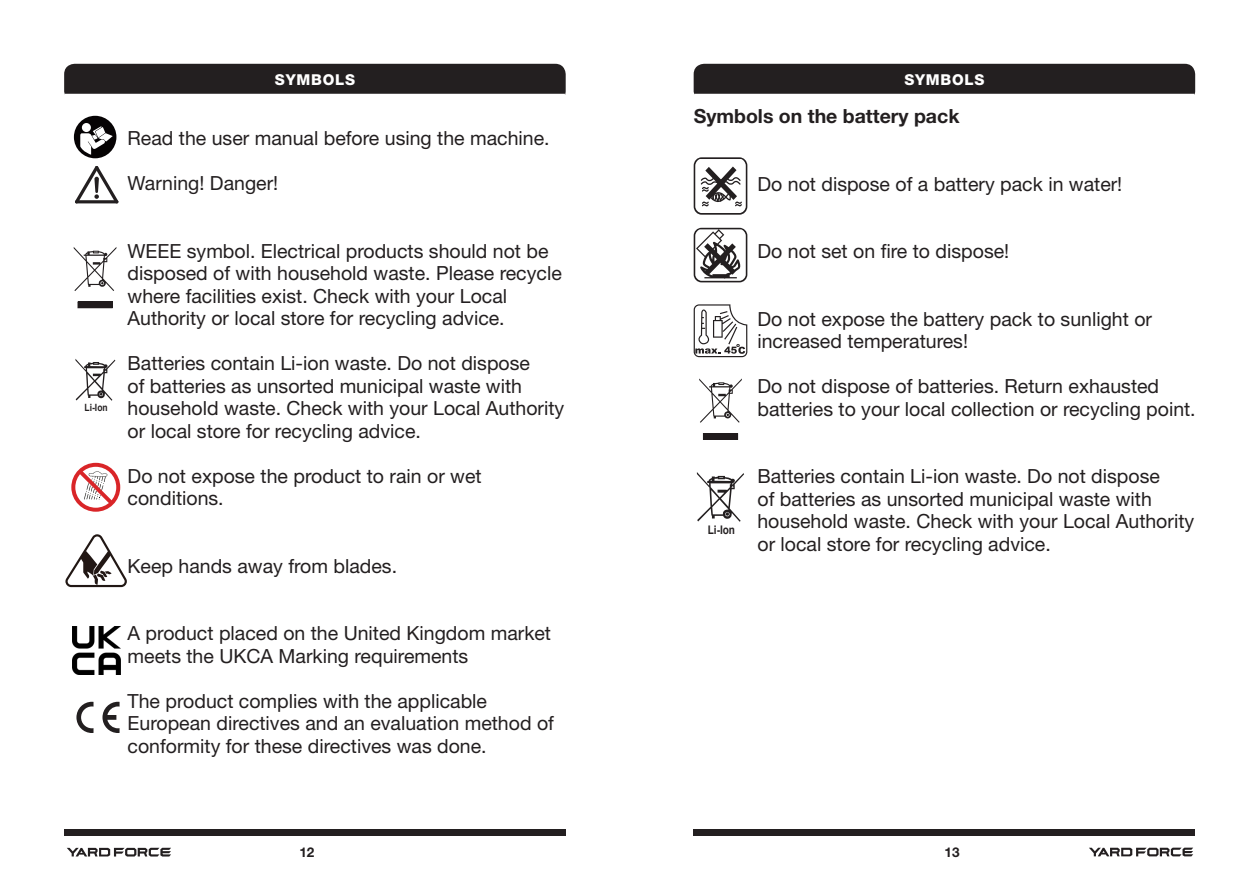
<style>
.page{position:relative;width:1259px;height:893px;background:#fff}
.page>*{position:absolute;margin:0;border:0;box-sizing:border-box;transform-origin:0 0}
.t1{font:19.5px/22.5px "Helvetica Neue LT Std";color:#231f20}
.t2{font:700 19.5px "Helvetica Neue LT Std";color:#231f20}
.t3{font:800 15px "Helvetica Neue LT Std";letter-spacing:.05em;color:#fff}
.t4{font:700 13.5px "Helvetica Neue LT Std";color:#231f20}
.t5{font:700 11.85px "Arial";color:#231f20;scale:.85 1}
.t6{font:700 10.05px "Arial";color:#231f20;scale:.85 1}
</style>
<div class="page">
<div style="left:64px;top:829px;width:502px;height:7px;background:#231f20"></div>
<div style="left:693px;top:829px;width:502px;height:6px;background:#231f20"></div>
<svg style="left:67px;top:848px;width:104px;height:8px"></svg>
<svg style="left:1089px;top:848px;width:104px;height:8px"></svg>
<svg style="left:64px;top:64px;width:502px;height:31px;background:#2c2829"></svg>
<div style="left:74px;top:116px;width:42px;height:42px;background:#060304;border-radius:50%"></div>
<div style="left:82px;top:123px;width:9px;height:9px;background:#fff;border-radius:50%"></div>
<svg style="left:80px;top:126px;width:33px;height:29px"></svg>
<svg style="left:75px;top:166px;width:44px;height:38px"></svg>
<svg style="left:77px;top:302px;width:36px;height:6px"></svg>
<svg style="left:74px;top:247px;width:42px;height:44px"></svg>
<svg style="left:75px;top:359px;width:40px;height:42px"></svg>
<svg style="left:71px;top:463px;width:49px;height:49px"></svg>
<img style="left:73px;top:626px;width:47px;height:48px">
<svg style="left:76px;top:702px;width:17px;height:31px"></svg>
<svg style="left:102px;top:702px;width:18px;height:31px"></svg>
<div style="left:693px;top:64px;width:502px;height:31px;background:#231f20"></div>
<div style="left:693px;top:157px;width:54px;height:58px;background:#231f20;border-radius:8px"></div>
<svg style="left:695px;top:159px;width:51px;height:54px"></svg>
<svg style="left:693px;top:228px;width:54px;height:54px"></svg>
<svg style="left:693px;top:304px;width:54px;height:53px"></svg>
<svg style="left:697px;top:472px;width:47px;height:50px"></svg>
<svg style="left:703px;top:433px;width:35px;height:7px"></svg>
<svg style="left:699px;top:378px;width:43px;height:45px"></svg>
<svg style="left:65px;top:534px;width:62px;height:53px"></svg>
<p class="t6" style="left:85px;top:401px;width:29px">Li-Ion</p>
<p class="t3" style="left:275px;top:71px;width:82px">SYMBOLS</p>
<p class="t1" style="left:128px;top:127px;width:423px">Read the user manual before using the machine.</p>
<p class="t1" style="left:128px;top:172px;width:152px">Warning! Danger!</p>
<p class="t1" style="left:128px;top:239px;width:436px">WEEE symbol. Electrical products should not be disposed of with household waste. Please recycle where facilities exist. Check with your Local Authority or local store for recycling advice.</p>
<p class="t1" style="left:128px;top:352px;width:438px">Batteries contain Li-ion waste. Do not dispose<br>of batteries as unsorted municipal waste with household waste. Check with your Local Authority or local store for recycling advice.</p>
<p class="t1" style="left:128px;top:464px;width:355px">Do not expose the product to rain or wet conditions.</p>
<p class="t1" style="left:128px;top:554px;width:271px">Keep hands away from blades.</p>
<p class="t1" style="left:128px;top:622px;width:425px">A product placed on the United Kingdom market meets the UKCA Marking requirements</p>
<p class="t1" style="left:128px;top:689px;width:428px">The product complies with the applicable<br>European directives and an evaluation method of conformity for these directives was done.</p>
<p class="t3" style="left:904px;top:71px;width:82px">SYMBOLS</p>
<p class="t2" style="left:693px;top:104px;width:267px">Symbols on the battery pack</p>
<p class="t1" style="left:757px;top:172px;width:366px">Do not dispose of a battery pack in water!</p>
<p class="t1" style="left:757px;top:240px;width:253px">Do not set on fire to dispose!</p>
<p class="t5" style="left:707px;top:522px;width:34px">Li-Ion</p>
<p class="t1" style="left:757px;top:307px;width:396px">Do not expose the battery pack to sunlight or increased temperatures!</p>
<p class="t1" style="left:757px;top:375px;width:440px">Do not dispose of batteries. Return exhausted batteries to your local collection or recycling point.</p>
<p class="t1" style="left:757px;top:465px;width:438px">Batteries contain Li-ion waste. Do not dispose<br>of batteries as unsorted municipal waste with household waste. Check with your Local Authority or local store for recycling advice.</p>
<p class="t4" style="left:299px;top:844px;width:17px">12</p>
<p class="t4" style="left:944px;top:844px;width:17px">13</p>
</div>
